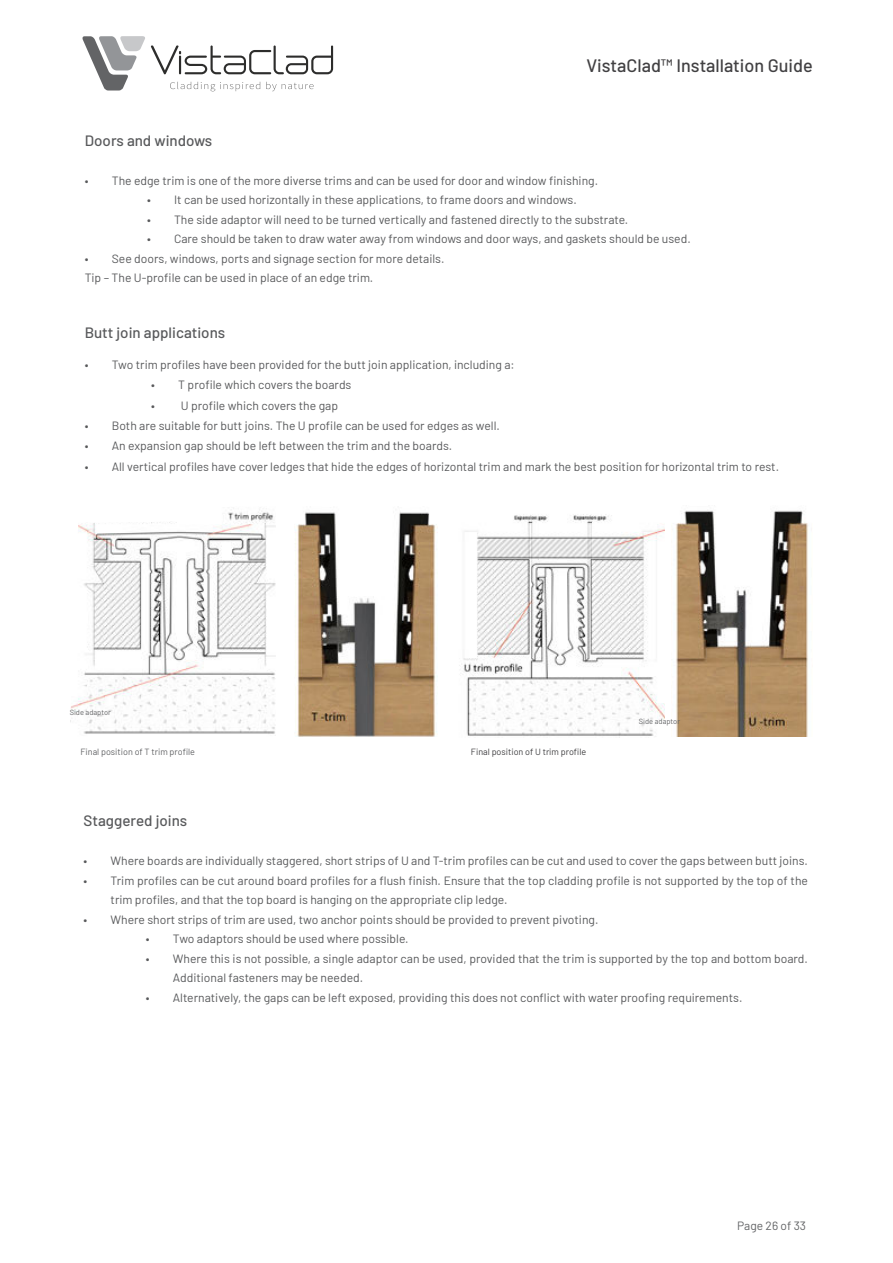
<style>
.page{position:relative;width:893px;height:1263px;background:#fff}
.page>*{position:absolute;margin:0;border:0;box-sizing:border-box;transform-origin:0 0}
.t1{font:500 18px "Barlow";color:#414042}
.t2{font:500 15px "Barlow";color:#58595b}
.t3{font:12px/19.5px "Barlow";color:#58595b}
.t4{font:12px "Barlow";color:#636466}
.t5{font:9px "Barlow";color:#636466}
.t6{font:9px "Barlow";color:#414042}
.t7{font:7.5px "Barlow";color:#636466}
</style>
<div class="page">
<svg style="left:82px;top:36px;width:251px;height:55px"></svg>
<img style="left:70px;top:509px;width:206px;height:225px">
<img style="left:295px;top:512px;width:143px;height:224px">
<img style="left:459px;top:514px;width:205px;height:222px">
<img style="left:676px;top:510px;width:132px;height:226px">
<h1 class="t1" style="left:586px;top:58px;width:228px">VistaClad™ Installation Guide</h1>
<p class="t2" style="left:85px;top:134px;width:129px">Doors and windows</p>
<p class="t3" style="left:85px;top:171px;width:515px">• The edge trim is one of the more diverse trims and can be used for door and window finishing.</p>
<p class="t3" style="left:147px;top:191px;width:431px">• It can be used horizontally in these applications, to frame doors and windows.</p>
<p class="t3" style="left:147px;top:210px;width:483px">• The side adaptor will need to be turned vertically and fastened directly to the substrate.</p>
<p class="t3" style="left:147px;top:230px;width:545px">• Care should be taken to draw water away from windows and door ways, and gaskets should be used.</p>
<p class="t3" style="left:85px;top:249px;width:361px">• See doors, windows, ports and signage section for more details.<br>Tip – The U-profile can be used in place of an edge trim.</p>
<p class="t2" style="left:85px;top:327px;width:142px">Butt join applications</p>
<p class="t3" style="left:85px;top:356px;width:431px">• Two trim profiles have been provided for the butt join application, including a:</p>
<p class="t3" style="left:151px;top:376px;width:202px">• T profile which covers the boards</p>
<p class="t3" style="left:151px;top:396px;width:188px">• U profile which covers the gap</p>
<p class="t3" style="left:85px;top:417px;width:417px">• Both are suitable for butt joins. The U profile can be used for edges as well.</p>
<p class="t3" style="left:85px;top:437px;width:369px">• An expansion gap should be left between the trim and the boards.</p>
<p class="t3" style="left:85px;top:457px;width:696px">• All vertical profiles have cover ledges that hide the edges of horizontal trim and mark the best position for horizontal trim to rest.</p>
<p class="t7" style="left:70px;top:709px;width:43px">Side adaptor</p>
<p class="t5" style="left:80px;top:745px;width:116px">Final position of T trim profile</p>
<p class="t6" style="left:471px;top:745px;width:117px">Final position of U trim profile</p>
<p class="t7" style="left:639px;top:718px;width:43px">Side adaptor</p>
<p class="t2" style="left:84px;top:815px;width:105px">Staggered joins</p>
<p class="t3" style="left:84px;top:852px;width:726px">• Where boards are individually staggered, short strips of U and T-trim profiles can be cut and used to cover the gaps between butt joins.</p>
<p class="t3" style="left:111px;top:871px;width:699px;text-indent:-27px">• Trim profiles can be cut around board profiles for a flush finish. Ensure that the top cladding profile is not supported by the top of the trim profiles, and that the top board is hanging on the appropriate clip ledge.</p>
<p class="t3" style="left:84px;top:910px;width:516px">• Where short strips of trim are used, two anchor points should be provided to prevent pivoting.</p>
<p class="t3" style="left:146px;top:930px;width:264px">• Two adaptors should be used where possible.</p>
<p class="t3" style="left:173px;top:949px;width:636px;text-indent:-27px">• Where this is not possible, a single adaptor can be used, provided that the trim is supported by the top and bottom board.<br>Additional fasteners may be needed.</p>
<p class="t3" style="left:146px;top:988px;width:598px">• Alternatively, the gaps can be left exposed, providing this does not conflict with water proofing requirements.</p>
<p class="t4" style="left:737px;top:1220px;width:70px">Page 26 of 33</p>
</div>
